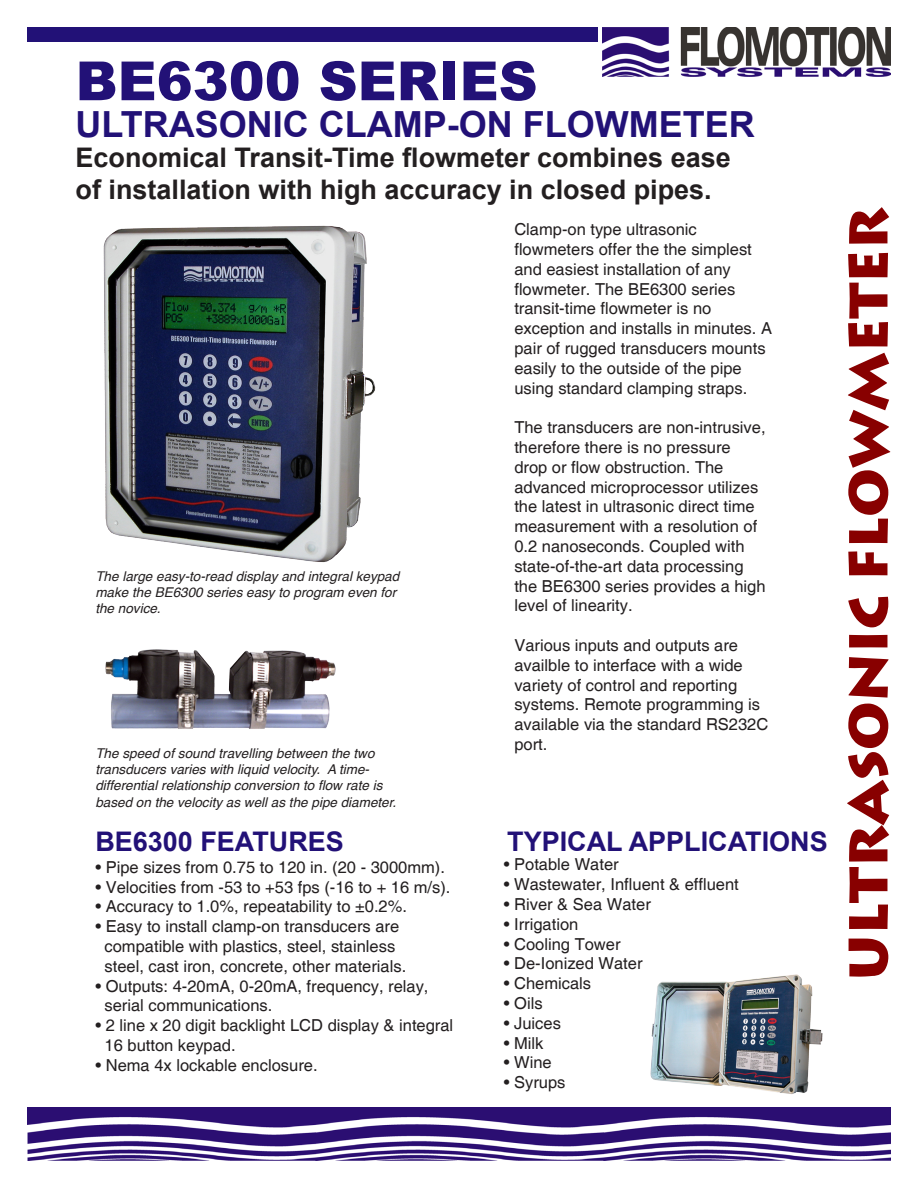
<style>
.page{position:relative;width:918px;height:1188px;background:#fff}
.page>*{position:absolute;margin:0;border:0;box-sizing:border-box;transform-origin:0 0}
.t1{font:700 54px "Lithograph";color:#800}
.t2{font:900 54px "Arial";color:#217}
.t3{font:700 36px "Arial";color:#217}
.t4{font:700 27px "Arial";color:#231f20}
.t5{font:700 27px "Arial";color:#217}
.t6{font:16.5px/19.8px "Helvetica";color:#231f20}
.t7{font:italic 13.5px/16.2px "Helvetica";color:#231f20}
</style>
<div class="page">
<img style="left:103px;top:225px;width:273px;height:338px">
<img style="left:27px;top:1107px;width:864px;height:54px">
<img style="left:603px;top:27px;width:288px;height:49px">
<div style="left:27px;top:27px;width:570px;height:14px;background:#217"></div>
<img style="left:105px;top:649px;width:231px;height:80px">
<img style="left:650px;top:974px;width:173px;height:120px">
<p class="t2" style="left:76px;top:42px;width:464px">BE6300 SERIES</p>
<p class="t3" style="left:76px;top:99px;width:681px">ULTRASONIC CLAMP-ON FLOWMETER</p>
<p class="t4" style="left:76px;top:138px;width:657px">Economical Transit-Time flowmeter combines ease</p>
<p class="t4" style="left:76px;top:171px;width:638px">of installation with high accuracy in closed pipes.</p>
<p class="t6" style="left:514px;top:220px;width:259px">Clamp-on type ultrasonic flowmeters offer the the simplest and easiest installation of any flowmeter. The BE6300 series transit-time flowmeter is no exception and installs in minutes. A pair of rugged transducers mounts easily to the outside of the pipe using standard clamping straps.</p>
<p class="t6" style="left:514px;top:418px;width:253px">The transducers are non-intrusive, therefore there is no pressure drop or flow obstruction. The advanced microprocessor utilizes the latest in ultrasonic direct time measurement with a resolution of<br>0.2 nanoseconds. Coupled with state-of-the-art data processing the BE6300 series provides a high level of linearity.</p>
<p class="t6" style="left:514px;top:636px;width:256px">Various inputs and outputs are availble to interface with a wide variety of control and reporting systems. Remote programming is available via the standard RS232C port.</p>
<p class="t7" style="left:95px;top:568px;width:305px">The large easy-to-read display and integral keypad make the BE6300 series easy to program even for the novice.</p>
<p class="t7" style="left:95px;top:745px;width:302px">The speed of sound travelling between the two transducers varies with liquid velocity. A time&shy;differential relationship conversion to flow rate is based on the velocity as well as the pipe diameter.</p>
<p class="t5" style="left:95px;top:823px;width:250px">BE6300 FEATURES</p>
<p class="t6" style="left:95px;top:858px;width:351px">• Pipe sizes from 0.75 to 120 in. (20 - 3000mm).</p>
<p class="t6" style="left:95px;top:878px;width:357px">• Velocities from -53 to +53 fps (-16 to + 16 m/s).</p>
<p class="t6" style="left:95px;top:897px;width:313px">• Accuracy to 1.0%, repeatability to ±0.2%.</p>
<p class="t6" style="left:95px;top:917px;width:305px;text-align:center">• Easy to install clamp-on transducers are compatible with plastics, steel, stainless</p>
<p class="t6" style="left:105px;top:957px;width:303px">steel, cast iron, concrete, other materials.</p>
<p class="t6" style="left:105px;top:977px;width:325px;text-indent:-9px">• Outputs: 4-20mA, 0-20mA, frequency, relay, serial communications.</p>
<p class="t6" style="left:105px;top:1016px;width:350px;text-indent:-9px">• 2 line x 20 digit backlight LCD display &amp; integral<br>16 button keypad.</p>
<p class="t6" style="left:95px;top:1056px;width:224px">• Nema 4x lockable enclosure.</p>
<p class="t5" style="left:507px;top:823px;width:322px">TYPICAL APPLICATIONS</p>
<p class="t6" style="left:504px;top:855px;width:116px">• Potable Water</p>
<p class="t6" style="left:504px;top:875px;width:237px">• Wastewater, Influent &amp; effluent</p>
<p class="t6" style="left:504px;top:895px;width:148px">• River &amp; Sea Water</p>
<p class="t6" style="left:504px;top:915px;width:76px">• Irrigation</p>
<p class="t6" style="left:504px;top:934px;width:118px">• Cooling Tower</p>
<p class="t6" style="left:504px;top:954px;width:140px">• De-Ionized Water</p>
<p class="t6" style="left:504px;top:974px;width:89px">• Chemicals</p>
<p class="t6" style="left:504px;top:994px;width:40px">• Oils</p>
<p class="t6" style="left:504px;top:1014px;width:59px">• Juices</p>
<p class="t6" style="left:504px;top:1033px;width:41px">• Milk</p>
<p class="t6" style="left:504px;top:1053px;width:49px">• Wine</p>
<p class="t6" style="left:504px;top:1073px;width:63px">• Syrups</p>
<p class="t1" style="left:835px;top:980px;width:775px;rotate:-90deg">ULTRASONIC FLOWMETER</p>
</div>
